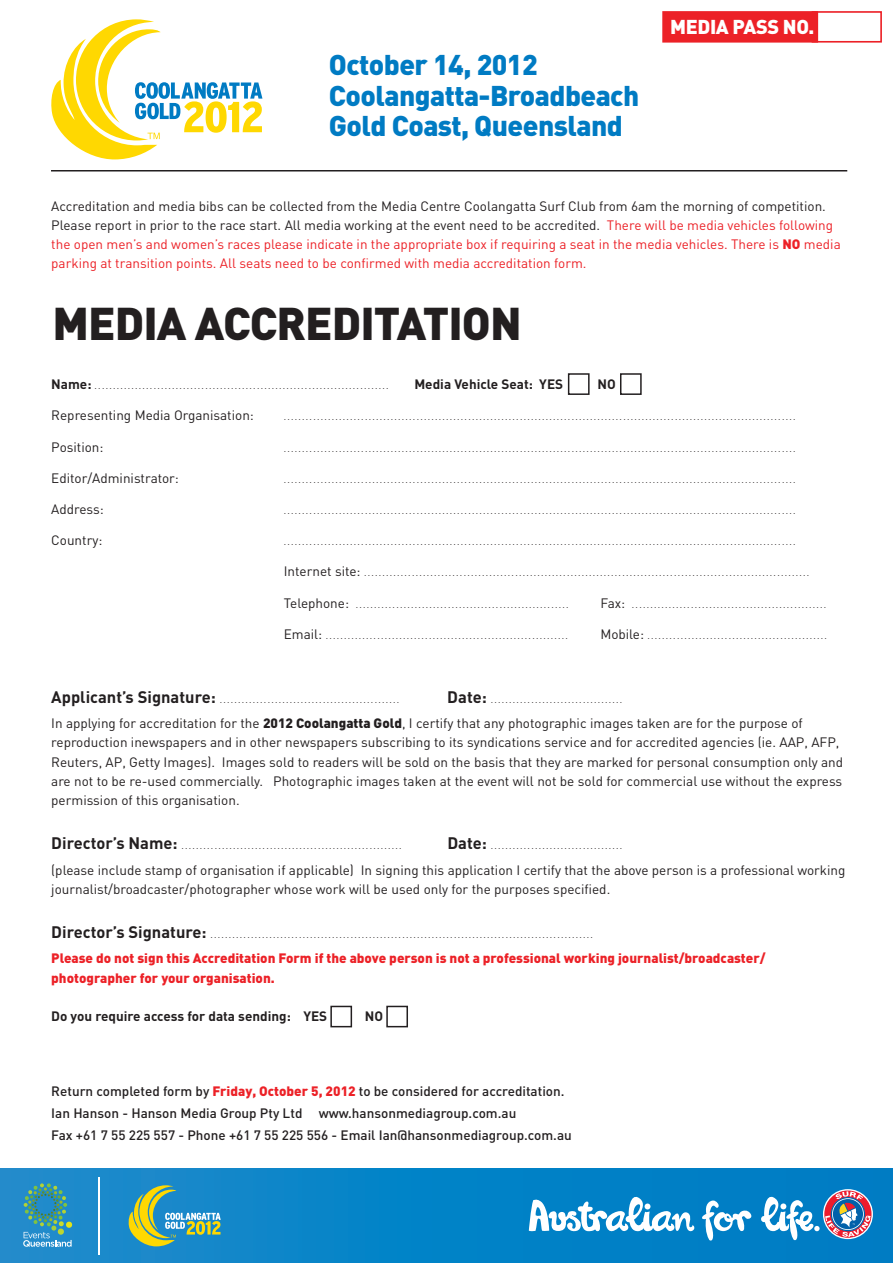
<style>
.page{position:relative;width:893px;height:1263px;background:#fff}
.page>*{position:absolute;margin:0;border:0;box-sizing:border-box;transform-origin:0 0}
.t1{font:900 45.3px "DIN";letter-spacing:-.02em;color:#231f20}
.t2{font:900 28.2px "DIN";letter-spacing:-.02em;color:#007bc3}
.t3{font:900 19.8px "DIN";letter-spacing:-.02em;color:#fff}
.t4{font:13.5px/19.2px "DIN";color:#231f20}
.t5{font:13.5px/19.2px "DIN";color:#ec2127}
.t6{font:500 13.5px "DIN";color:#231f20}
.t7{font:900 13.5px/19.2px "DIN";color:#ec2127}
.t8{font:700 13.5px "DIN";color:#231f20}
.t9{font:9px "DIN";color:#231f20}
.s1{color:#231f20}
.s2{font-weight:900}
.s3{font-weight:700;font-size:13.5px}
.s4{font-size:13.5px}
.s5{font-weight:700;font-size:16.5px}
.s6{font-weight:900;color:#ec2127}
</style>
<div class="page">
<div style="left:662px;top:11px;width:156px;height:32px;background:#ec2127;border:2px solid #ec2127"></div>
<div style="left:812px;top:11px;width:70px;height:32px;border:2px solid #ec2127"></div>
<hr style="left:51px;top:170px;width:796px;height:1px;background:#231f20">
<div style="left:330px;top:1006px;width:22px;height:21px;border:2px solid #231f20"></div>
<div style="left:386px;top:1006px;width:22px;height:21px;border:2px solid #231f20"></div>
<div style="left:568px;top:373px;width:22px;height:22px;border:2px solid #231f20"></div>
<div style="left:620px;top:373px;width:22px;height:22px;border:2px solid #231f20"></div>
<div style="left:0;top:1168px;width:893px;height:95px;background:linear-gradient(to right,#1c8bcb,#007bc3)"></div>
<svg style="left:529px;top:1194px;width:166px;height:42px"></svg>
<svg style="left:702px;top:1200px;width:51px;height:42px"></svg>
<svg style="left:760px;top:1189px;width:113px;height:53px"></svg>
<svg style="left:128px;top:1185px;width:93px;height:61px;background:#60a398"></svg>
<svg style="left:23px;top:1183px;width:50px;height:64px;background:#4199b0"></svg>
<hr style="left:98px;top:1177px;width:1px;height:77px;background:#fff">
<svg style="left:51px;top:19px;width:211px;height:141px"></svg>
<p class="t2" style="left:329px;top:46px;width:210px">October 14, 2012</p>
<p class="t2" style="left:329px;top:76px;width:312px">Coolangatta-Broadbeach</p>
<p class="t2" style="left:329px;top:107px;width:296px">Gold Coast, Queensland</p>
<p class="t3" style="left:670px;top:14px;width:146px">MEDIA PASS NO.</p>
<p class="t5" style="left:51px;top:196px;width:791px"><span class="s1">Accreditation and media bibs can be collected from the Media Centre Coolangatta Surf Club from 6am the morning of competition.<br>Please report in prior to the race start. All media working at the event need to be accredited.</span> There will be media vehicles following the open men’s and women’s races please indicate in the appropriate box if requiring a seat in the media vehicles. There is <span class="s2">NO</span> media parking at transition points. All seats need to be confirmed with media accreditation form.</p>
<p class="t1" style="left:52px;top:293px;width:471px">MEDIA ACCREDITATION</p>
<p class="t9" style="left:51px;top:380px;width:339px"><span class="s3">Name:</span> ................................................................................</p>
<p class="t8" style="left:414px;top:375px;width:150px">Media Vehicle Seat: YES</p>
<p class="t8" style="left:598px;top:375px;width:20px">NO</p>
<p class="t4" style="left:51px;top:406px;width:204px">Representing Media Organisation:</p>
<p class="t9" style="left:284px;top:412px;width:513px">...........................................................................................................................................</p>
<p class="t4" style="left:51px;top:437px;width:54px">Position:</p>
<p class="t9" style="left:284px;top:443px;width:513px">...........................................................................................................................................</p>
<p class="t4" style="left:51px;top:468px;width:129px">Editor/Administrator:</p>
<p class="t9" style="left:284px;top:474px;width:513px">...........................................................................................................................................</p>
<p class="t4" style="left:51px;top:499px;width:54px">Address:</p>
<p class="t9" style="left:284px;top:505px;width:513px">...........................................................................................................................................</p>
<p class="t4" style="left:51px;top:530px;width:53px">Country:</p>
<p class="t9" style="left:284px;top:536px;width:513px">...........................................................................................................................................</p>
<p class="t9" style="left:284px;top:568px;width:527px"><span class="s4">Internet site:</span> .........................................................................................................................</p>
<p class="t9" style="left:284px;top:599px;width:286px"><span class="s4">Telephone:</span> ..........................................................</p>
<p class="t9" style="left:600px;top:599px;width:227px"><span class="s4">Fax:</span> .....................................................</p>
<p class="t9" style="left:284px;top:630px;width:286px"><span class="s4">Email:</span> ..................................................................</p>
<p class="t9" style="left:600px;top:630px;width:228px"><span class="s4">Mobile:</span> .................................................</p>
<p class="t9" style="left:51px;top:694px;width:349px"><span class="s5">Applicant’s Signature:</span> .................................................</p>
<p class="t9" style="left:447px;top:694px;width:176px"><span class="s5">Date:</span> ....................................</p>
<p class="t4" style="left:51px;top:713px;width:793px">In applying for accreditation for the <span class="s2">2012 Coolangatta Gold</span>, I certify that any photographic images taken are for the purpose of reproduction inewspapers and in other newspapers subscribing to its syndications service and for accredited agencies (ie. AAP, AFP, Reuters, AP, Getty Images). Images sold to readers will be sold on the basis that they are marked for personal consumption only and are not to be re-used commercially. Photographic images taken at the event will not be sold for commercial use without the express permission of this organisation.</p>
<p class="t9" style="left:51px;top:840px;width:352px"><span class="s5">Director’s Name:</span> ............................................................</p>
<p class="t9" style="left:447px;top:840px;width:176px"><span class="s5">Date:</span> ....................................</p>
<p class="t4" style="left:51px;top:860px;width:796px">(please include stamp of organisation if applicable) In signing this application I certify that the above person is a professional working journalist/broadcaster/photographer whose work will be used only for the purposes specified.</p>
<p class="t9" style="left:51px;top:929px;width:543px"><span class="s5">Director’s Signature:</span> ........................................................................................................</p>
<p class="t7" style="left:51px;top:948px;width:716px">Please do not sign this Accreditation Form if the above person is not a professional working journalist/broadcaster/ photographer for your organisation.</p>
<p class="t8" style="left:51px;top:1007px;width:277px">Do you require access for data sending: YES</p>
<p class="t8" style="left:365px;top:1007px;width:20px">NO</p>
<p class="t6" style="left:51px;top:1082px;width:515px">Return completed form by <span class="s6">Friday, October 5, 2012</span> to be considered for accreditation.</p>
<p class="t6" style="left:51px;top:1104px;width:467px">Ian Hanson - Hanson Media Group Pty Ltd www.hansonmediagroup.com.au</p>
<p class="t6" style="left:51px;top:1126px;width:522px">Fax +61 7 55 225 557 - Phone +61 7 55 225 556 - Email Ian@hansonmediagroup.com.au</p>
</div>
